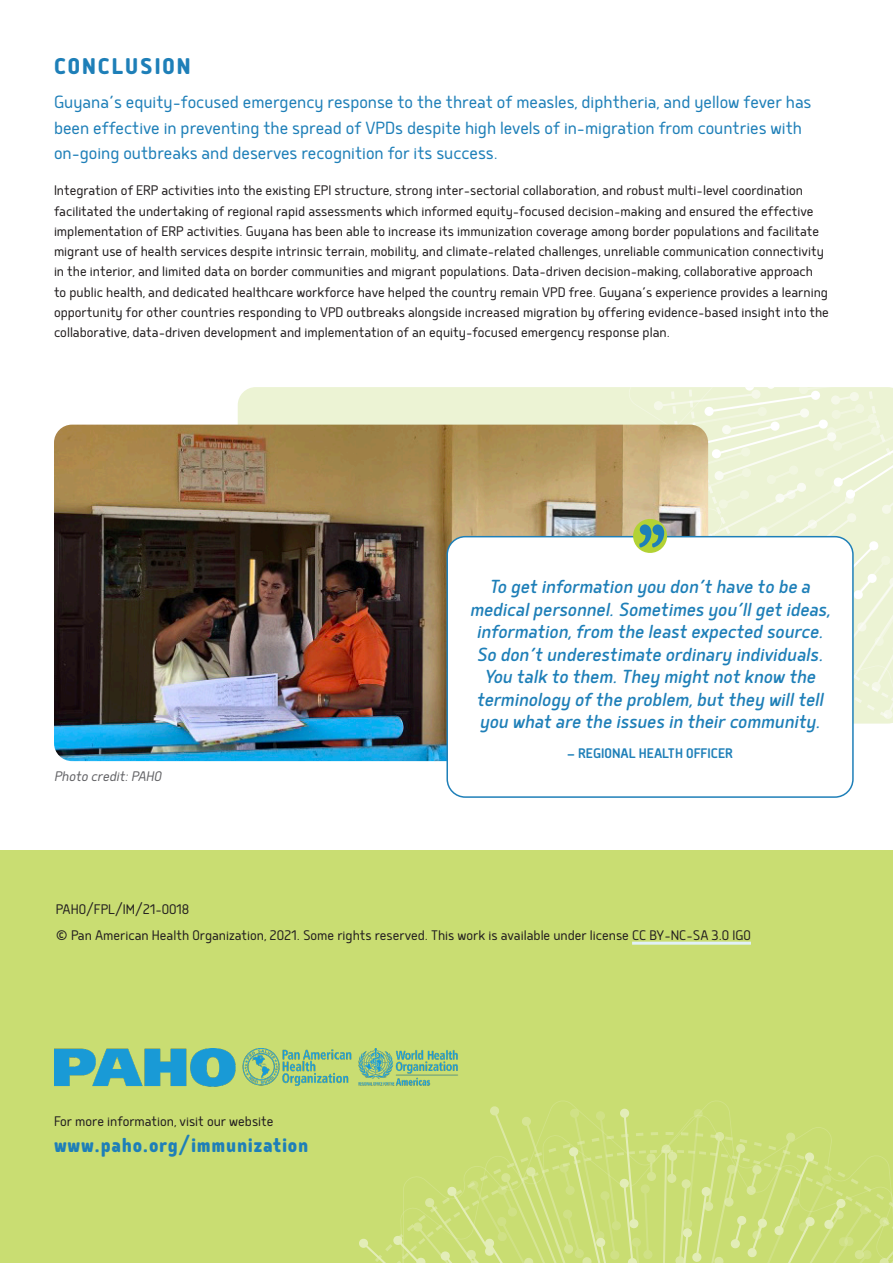
<style>
.page{position:relative;width:893px;height:1263px;background:#fff}
.page>*{position:absolute;margin:0;border:0;box-sizing:border-box;transform-origin:0 0}
.t1{font:800 27px "Delm";letter-spacing:.075em;color:#1e7fb8}
.Body_Text{font:800 24px "Delm";letter-spacing:.03em;color:#1e7fb8}
.Quote_text{font:italic 22.5px/22.5px "Delm";color:#1e7fb8;text-align:center}
.Intro_paragraph{font:300 21px/25.5px "Delm";color:#1e7fb8}
.Body_Text-2{font:300 16.5px/20.2px "Delm";color:#231f20}
.Quote_Attribution{font:500 16.5px "Delm";color:#1e7fb8}
.Body_Text-3{font:italic 300 16.5px "Delm";color:#636366}
.s1{font-weight:500}
</style>
<div class="page">
<div style="left:238px;top:387px;width:391px;height:38px;background:#ecf3d4"></div>
<img style="left:54px;top:425px;width:585px;height:336px">
<div style="left:447px;top:537px;width:406px;height:260px;background:#fff;border-radius:18px"></div>
<div style="left:446px;top:536px;width:408px;height:262px;border:2px solid #1e7fb8;border-radius:18px"></div>
<div style="left:633px;top:519px;width:34px;height:34px;background:#b3d234;border-radius:50%"></div>
<svg style="left:639px;top:387px;width:254px;height:332px"></svg>
<div style="left:0;top:850px;width:893px;height:413px;background:#c9dd72"></div>
<svg style="left:359px;top:1106px;width:534px;height:157px"></svg>
<img style="left:54px;top:1048px;width:404px;height:39px">
<hr style="left:632px;top:942px;width:119px;height:3px;background:#e1f1f8">
<h1 class="t1" style="left:54px;top:50px;width:138px">CONCLUSION</h1>
<p class="Intro_paragraph" style="left:54px;top:88px;width:759px">Guyana’s equity-focused emergency response to the threat of measles, diphtheria, and yellow fever has been effective in preventing the spread of VPDs despite high levels of in-migration from countries with on-going outbreaks and deserves recognition for its success.</p>
<p class="Body_Text-2" style="left:54px;top:180px;width:776px">Integration of ERP activities into the existing EPI structure, strong inter-sectorial collaboration, and robust multi-level coordination facilitated the undertaking of regional rapid assessments which informed equity-focused decision-making and ensured the effective implementation of ERP activities. Guyana has been able to increase its immunization coverage among border populations and facilitate migrant use of health services despite intrinsic terrain, mobility, and climate-related challenges, unreliable communication connectivity in the interior, and limited data on border communities and migrant populations. Data-driven decision-making, collaborative approach to public health, and dedicated healthcare workforce have helped the country remain VPD free. Guyana’s experience provides a learning opportunity for other countries responding to VPD outbreaks alongside increased migration by offering evidence-based insight into the collaborative, data-driven development and implementation of an equity-focused emergency response plan.</p>
<p class="Body_Text-3" style="left:54px;top:766px;width:109px">Photo credit: PAHO</p>
<p class="Quote_text" style="left:470px;top:574px;width:362px">To get information you don’t have to be a medical personnel. Sometimes you’ll get ideas, information, from the least expected source.<br>So don’t underestimate ordinary individuals.<br>You talk to them. They might not know the terminology of the problem, but they will tell you what are the issues in their community.</p>
<p class="Quote_Attribution" style="left:567px;top:743px;width:168px">— REGIONAL HEALTH OFFICER</p>
<p class="Body_Text-2" style="left:56px;top:898px;width:135px">PAHO/FPL/IM/21-0018</p>
<p class="Body_Text-2" style="left:56px;top:924px;width:696px">© Pan American Health Organization, 2021. Some rights reserved. This work is available under license CC BY-NC-SA 3.0 IGO</p>
<p class="Body_Text-2" style="left:54px;top:1110px;width:221px">For more information, visit our website</p>
<p class="Body_Text" style="left:54px;top:1130px;width:256px">www.paho.org<span class="s1">/</span>immunization</p>
</div>
